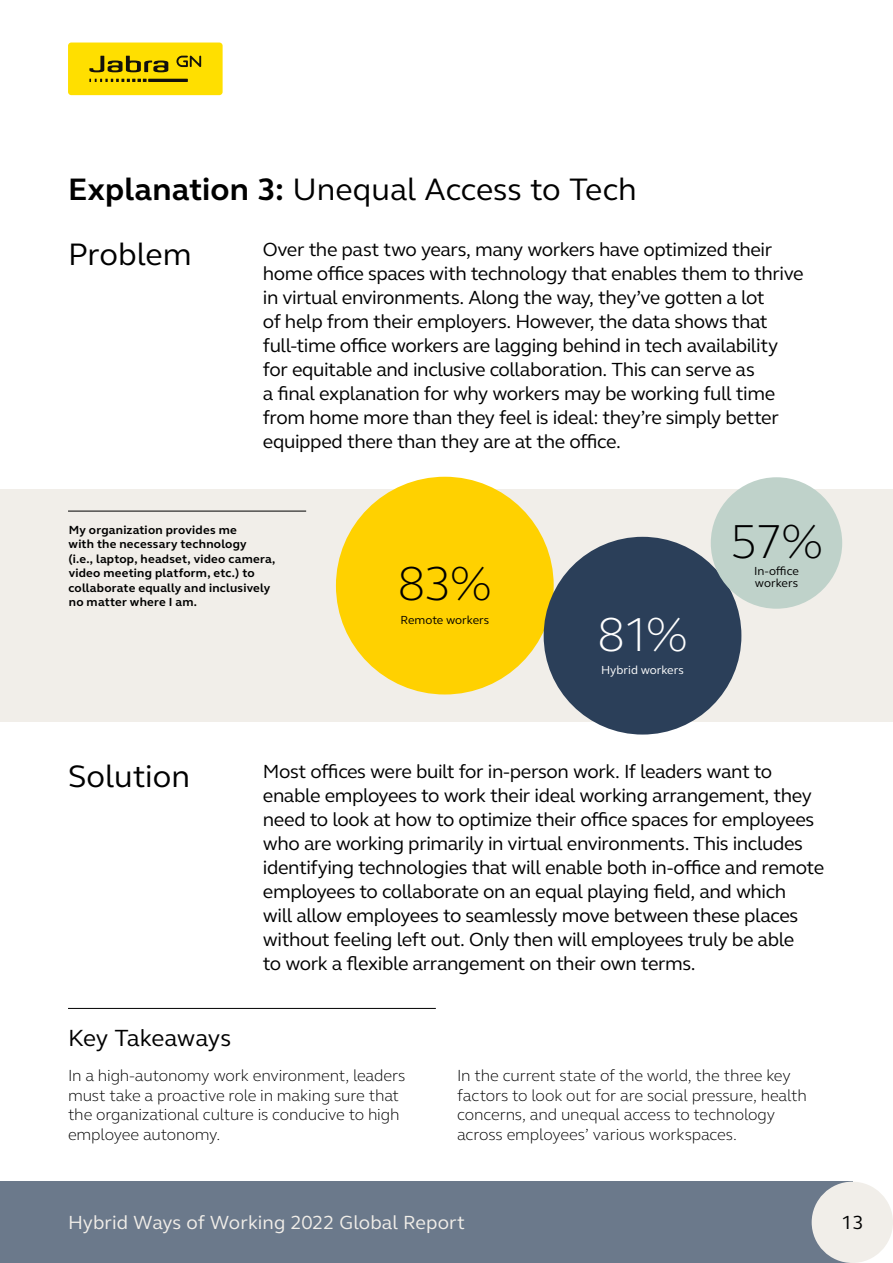
<style>
.page{position:relative;width:893px;height:1263px;background:#fff}
.page>*{position:absolute;margin:0;border:0;box-sizing:border-box;transform-origin:0 0}
.t1{font:300 48.9px "GN Elliot";color:#000}
.t2{font:300 48.9px "GN Elliot";color:#fff}
.t3{font:31.8px "GN Elliot";color:#000}
.t4{font:24px "GN Elliot";letter-spacing:-.01em;color:#000}
.t5{font:19.5px/24px "GN Elliot";letter-spacing:-.02em;color:#000}
.t6{font:19.5px "GN Elliot";letter-spacing:.005em;color:#f1eee9}
.t7{font:300 16.5px/19.8px "GN Elliot";letter-spacing:-.01em;color:#000}
.t8{font:700 12.15px/14.5px "GN Elliot";letter-spacing:.02em;color:#000}
.t9{font:12px/12px "GN Elliot";color:#000}
.t10{font:12px "GN Elliot";color:#fff}
.s1{font-weight:700}
</style>
<div class="page">
<div style="left:0;top:489px;width:893px;height:233px;background:#f1eee9"></div>
<div style="left:336px;top:477px;width:218px;height:217px;background:#ffd100;border-radius:50%"></div>
<div style="left:544px;top:537px;width:197px;height:197px;background:#2b3f59;border-radius:50%"></div>
<div style="left:711px;top:477px;width:131px;height:132px;background:#bfd2ca;border-radius:50%"></div>
<hr style="left:68px;top:1008px;width:368px;height:1px;background:#000">
<div style="left:68px;top:43px;width:155px;height:52px;background:#ffdf00;border-radius:3px"></div>
<svg style="left:89px;top:56px;width:79px;height:16px"></svg>
<svg style="left:89px;top:79px;width:58px;height:3px"></svg>
<hr style="left:148px;top:79px;width:40px;height:3px;background:#13110c">
<svg style="left:176px;top:56px;width:25px;height:11px"></svg>
<hr style="left:68px;top:511px;width:238px;height:1px;background:#000">
<div style="left:0;top:1182px;width:852px;height:81px;background:#6b798b"></div>
<div style="left:812px;top:1182px;width:81px;height:81px;background:#f1eee9;border-radius:50%"></div>
<p class="t3" style="left:68px;top:168px;width:570px"><span class="s1">Explanation 3:</span> Unequal Access to Tech</p>
<p class="t3" style="left:68px;top:233px;width:125px">Problem</p>
<p class="t5" style="left:263px;top:237px;width:542px">Over the past two years, many workers have optimized their home office spaces with technology that enables them to thrive in virtual environments. Along the way, they’ve gotten a lot<br>of help from their employers. However, the data shows that full-time office workers are lagging behind in tech availability for equitable and inclusive collaboration. This can serve as<br>a final explanation for why workers may be working full time from home more than they feel is ideal: they’re simply better equipped there than they are at the office.</p>
<p class="t8" style="left:68px;top:522px;width:209px">My organization provides me<br>with the necessary technology<br>(i.e., laptop, headset, video camera, video meeting platform, etc.) to collaborate equally and inclusively no matter where I am.</p>
<p class="t1" style="left:398px;top:551px;width:96px">83%</p>
<p class="t9" style="left:400px;top:613px;width:90px">Remote workers</p>
<p class="t2" style="left:597px;top:601px;width:93px">81%</p>
<p class="t10" style="left:601px;top:662px;width:84px">Hybrid workers</p>
<p class="t1" style="left:730px;top:509px;width:95px">57%</p>
<p class="t9" style="left:754px;top:565px;width:46px">In-office workers</p>
<p class="t3" style="left:68px;top:755px;width:124px">Solution</p>
<p class="t4" style="left:68px;top:1022px;width:165px">Key Takeaways</p>
<p class="t5" style="left:263px;top:759px;width:563px">Most offices were built for in-person work. If leaders want to enable employees to work their ideal working arrangement, they need to look at how to optimize their office spaces for employees who are working primarily in virtual environments. This includes identifying technologies that will enable both in-office and remote employees to collaborate on an equal playing field, and which<br>will allow employees to seamlessly move between these places without feeling left out. Only then will employees truly be able<br>to work a flexible arrangement on their own terms.</p>
<p class="t7" style="left:68px;top:1065px;width:339px">In a high-autonomy work environment, leaders must take a proactive role in making sure that the organizational culture is conducive to high employee autonomy.</p>
<p class="t7" style="left:457px;top:1065px;width:351px">In the current state of the world, the three key factors to look out for are social pressure, health concerns, and unequal access to technology across employees’ various workspaces.</p>
<p class="t6" style="left:68px;top:1209px;width:399px">Hybrid Ways of Working 2022 Global Report</p>
<p class="t5" style="left:841px;top:1209px;width:24px">13</p>
</div>
